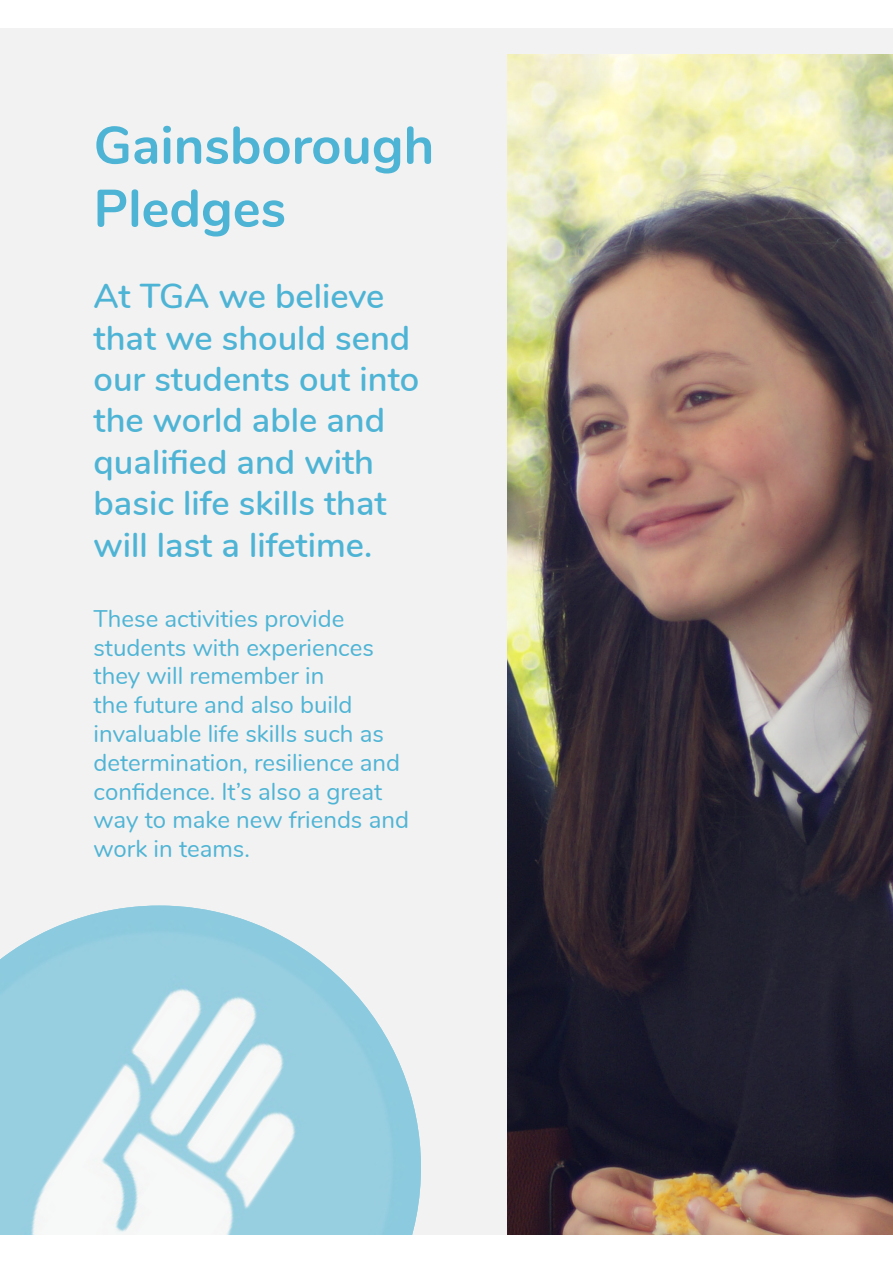
<style>
.page{position:relative;width:893px;height:1263px;background:#fff}
.page>*{position:absolute;margin:0;border:0;box-sizing:border-box;transform-origin:0 0}
.t1{font:700 52.5px "Nunito";color:#4eb4d5}
.t2{font:600 34.5px/41.4px "Nunito";color:#4eb4d5}
.t3{font:24px/28.8px "Nunito";color:#4eb4d5}
</style>
<div class="page">
<div style="left:1px;top:28px;width:892px;height:1207px;background:#f2f2f2"></div>
<img style="left:0;top:905px;width:421px;height:330px">
<img style="left:507px;top:54px;width:386px;height:1181px">
<p class="t1" style="left:94px;top:107px;width:342px">Gainsborough</p>
<p class="t1" style="left:94px;top:170px;width:194px">Pledges</p>
<p class="t2" style="left:94px;top:273px;width:327px">At TGA we believe that we should send our students out into the world able and qualified and with basic life skills that will last a lifetime.</p>
<p class="t3" style="left:94px;top:603px;width:317px">These activities provide students with experiences they will remember in<br>the future and also build invaluable life skills such as determination, resilience and confidence. It’s also a great way to make new friends and work in teams.</p>
</div>
